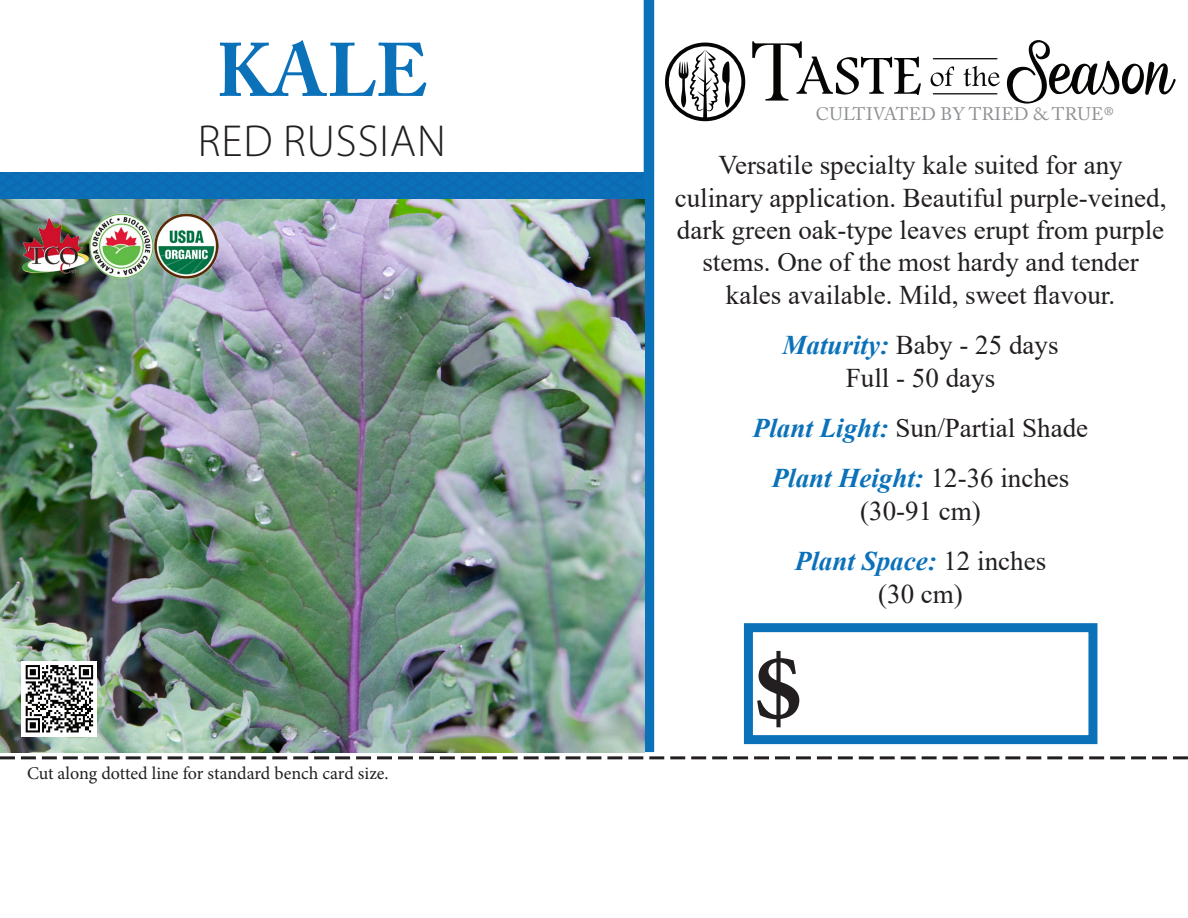
<style>
.page{position:relative;width:1188px;height:918px;background:#fff}
.page>*{position:absolute;margin:0;border:0;box-sizing:border-box;transform-origin:0 0}
.t1{font:700 100.5px "Minion Pro";color:#231f20}
.t2{font:700 75px "Adobe Caslon Pro";color:#0b72ba}
.t3{font:300 45px "Myriad Pro";letter-spacing:.02em;color:#231f20}
.t4{font:27px/32.4px "Times New Roman";color:#231f20;text-align:center}
.t5{font:italic 700 27px "Times New Roman";color:#0b72ba}
.t6{font:18px "Minion Pro";letter-spacing:-.005em;color:#231f20}
.t7{font:18px "Adobe Caslon Pro";letter-spacing:.015em;color:#8d8f92}
.s1{font-weight:700;font-style:italic;color:#0b72ba}
.s2{font-weight:400;font-style:normal;color:#231f20}
</style>
<div class="page">
<div style="left:0;top:173px;width:644px;height:27px;background:#0b6db5"></div>
<svg style="left:0;top:756px;width:1188px;height:3px"></svg>
<div style="left:644px;top:0;width:10px;height:752px;background:#0b72ba"></div>
<div style="left:744px;top:623px;width:353px;height:121px;border:9px solid #0b72ba"></div>
<svg style="left:665px;top:43px;width:80px;height:78px"></svg>
<svg style="left:1007px;top:40px;width:169px;height:64px"></svg>
<svg style="left:931px;top:66px;width:23px;height:20px"></svg>
<svg style="left:963px;top:66px;width:37px;height:20px"></svg>
<hr style="left:933px;top:58px;width:64px;height:1px;background:#050504">
<hr style="left:933px;top:93px;width:64px;height:1px;background:#050504">
<svg style="left:752px;top:41px;width:169px;height:60px"></svg>
<img style="left:0;top:200px;width:645px;height:552px">
<img style="left:22px;top:214px;width:196px;height:65px">
<div style="left:22px;top:661px;width:75px;height:76px;background:#fff"></div>
<svg style="left:26px;top:665px;width:67px;height:67px"></svg>
<p class="t2" style="left:216px;top:26px;width:213px">KALE</p>
<p class="t3" style="left:198px;top:116px;width:249px">RED RUSSIAN</p>
<p class="t6" style="left:27px;top:761px;width:363px">Cut along dotted line for standard bench card size.</p>
<p class="t7" style="left:816px;top:103px;width:300px">CULTIVATED BY TRIED &amp; TRUE®</p>
<p class="t4" style="left:675px;top:148px;width:493px">Versatile specialty kale suited for any culinary application. Beautiful purple-veined, dark green oak-type leaves erupt from purple stems. One of the most hardy and tender kales available. Mild, sweet flavour.</p>
<p class="t4" style="left:783px;top:328px;width:277px"><span class="s1">Maturity:</span> Baby - 25 days</p>
<p class="t4" style="left:846px;top:360px;width:151px">Full - 50 days</p>
<p class="t4" style="left:753px;top:411px;width:337px"><span class="s1">Plant Light:</span> Sun/Partial Shade</p>
<p class="t5" style="left:772px;top:459px;width:299px">Plant Height: <span class="s2">12-36 inches</span></p>
<p class="t4" style="left:860px;top:494px;width:122px">(30-91 cm)</p>
<p class="t5" style="left:795px;top:542px;width:253px">Plant Space: <span class="s2">12 inches</span></p>
<p class="t4" style="left:878px;top:576px;width:86px">(30 cm)</p>
<h1 class="t1" style="left:753px;top:617px;width:52px">$</h1>
</div>
